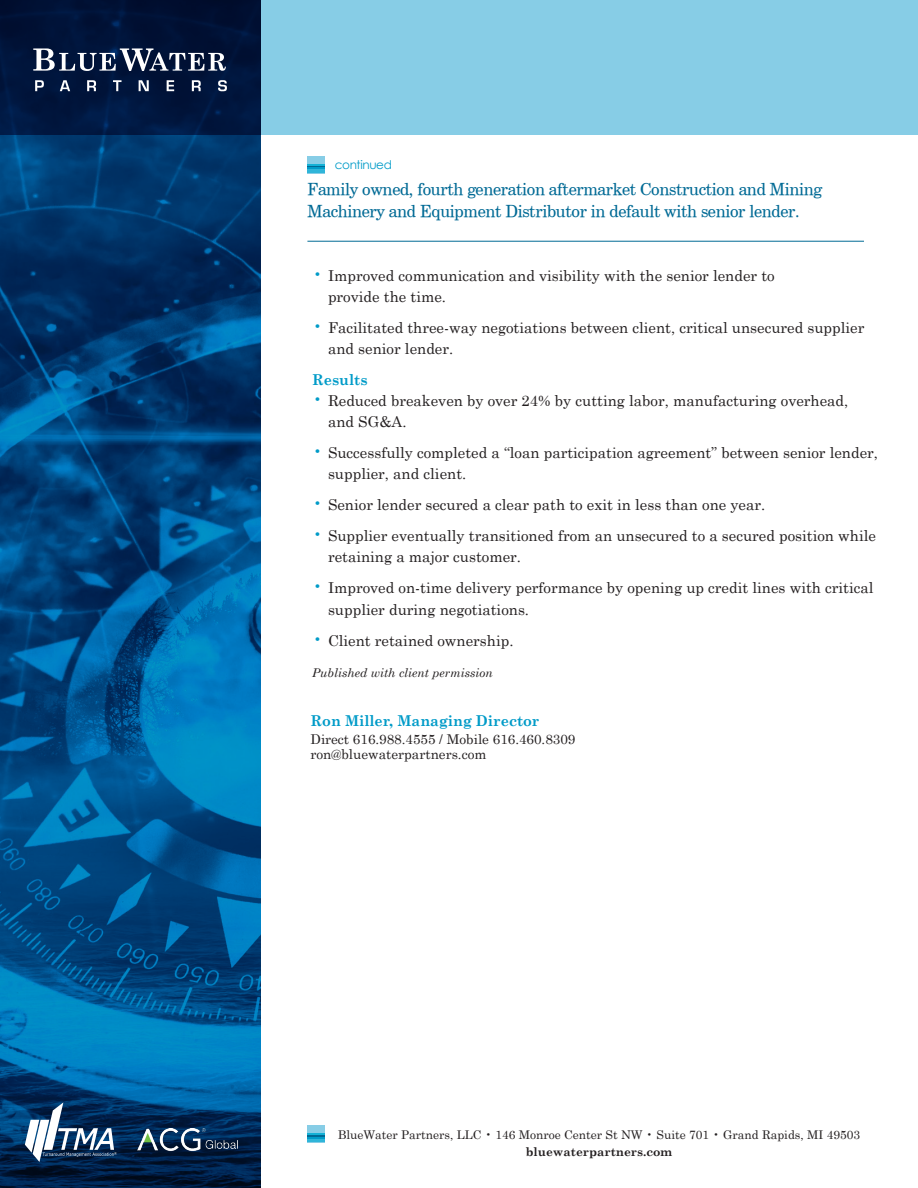
<style>
.page{position:relative;width:918px;height:1188px;background:#fff}
.page>*{position:absolute;margin:0;border:0;box-sizing:border-box;transform-origin:0 0}
.t1{font:16.5px/22.5px "Century Schoolbook BT";letter-spacing:-.02em;color:#006a95}
.t2{font:15px/21px "Century Schoolbook";color:#231f20}
.t3{font:700 15px "Century Schoolbook";color:#009bc8;scale:.96 1}
.t4{font:13.5px "Century Schoolbook";color:#231f20}
.t5{font:12px "Century Schoolbook";color:#231f20}
.t6{font:italic 12px "Century Schoolbook";color:#231f20}
.t7{font:700 12px "Century Schoolbook";color:#231f20}
.t8{font:12px "Century Gothic";letter-spacing:-.03em;color:#009bc8}
.s1{font-size:18px;color:#009bc8}
</style>
<div class="page">
<svg style="left:0;top:135px;width:260px;height:1053px;background:#004c84"></svg>
<div style="left:260px;top:0;width:658px;height:135px;background:#87cde6"></div>
<div style="left:0;top:0;width:260px;height:135px;background:linear-gradient(to bottom,#000f32,#001943)"></div>
<hr style="left:307px;top:241px;width:557px;height:1px;background:#006a95">
<svg style="left:33px;top:48px;width:193px;height:23px"></svg>
<svg style="left:35px;top:80px;width:9px;height:11px"></svg>
<svg style="left:60px;top:80px;width:10px;height:11px"></svg>
<svg style="left:87px;top:80px;width:9px;height:11px"></svg>
<svg style="left:113px;top:80px;width:9px;height:11px"></svg>
<svg style="left:139px;top:80px;width:10px;height:11px"></svg>
<svg style="left:167px;top:80px;width:7px;height:11px"></svg>
<svg style="left:192px;top:80px;width:9px;height:11px"></svg>
<svg style="left:218px;top:80px;width:9px;height:11px"></svg>
<hr style="left:308px;top:1140px;width:17px;height:3px;background:#87cde6">
<hr style="left:308px;top:1138px;width:17px;height:3px;background:#2fb5d9">
<div style="left:308px;top:1126px;width:17px;height:7px;background:#87cde6"></div>
<svg style="left:308px;top:1133px;width:17px;height:5px"></svg>
<svg style="left:308px;top:172px;width:17px;height:2px"></svg>
<hr style="left:308px;top:169px;width:17px;height:3px;background:#2fb5d9">
<div style="left:308px;top:157px;width:17px;height:7px;background:#87cde6"></div>
<svg style="left:308px;top:164px;width:17px;height:5px"></svg>
<svg style="left:25px;top:1102px;width:91px;height:60px"></svg>
<img style="left:137px;top:1129px;width:101px;height:27px">
<p class="t8" style="left:335px;top:157px;width:59px">continued</p>
<p class="t1" style="left:307px;top:178px;width:516px">Family owned, fourth generation aftermarket Construction and Mining<br>Machinery and Equipment Distributor in default with senior lender.</p>
<p class="t2" style="left:328px;top:265px;width:448px;text-indent:-16px"><span class="s1">•</span> Improved communication and visibility with the senior lender to provide the time.</p>
<p class="t2" style="left:328px;top:317px;width:538px;text-indent:-16px"><span class="s1">•</span> Facilitated three-way negotiations between client, critical unsecured supplier and senior lender.</p>
<p class="t3" style="left:312px;top:371px;width:59px">Results</p>
<p class="t2" style="left:328px;top:390px;width:522px;text-indent:-16px"><span class="s1">•</span> Reduced breakeven by over 24% by cutting labor, manufacturing overhead, and SG&amp;A.</p>
<p class="t2" style="left:328px;top:442px;width:552px;text-indent:-16px"><span class="s1">•</span> Successfully completed a “loan participation agreement” between senior lender, supplier, and client.</p>
<p class="t2" style="left:312px;top:494px;width:455px"><span class="s1">•</span> Senior lender secured a clear path to exit in less than one year.</p>
<p class="t2" style="left:328px;top:525px;width:550px;text-indent:-16px"><span class="s1">•</span> Supplier eventually transitioned from an unsecured to a secured position while retaining a major customer.</p>
<p class="t2" style="left:328px;top:577px;width:547px;line-height:21.6px;text-indent:-16px"><span class="s1">•</span> Improved on-time delivery performance by opening up credit lines with critical supplier during negotiations.</p>
<p class="t2" style="left:312px;top:629px;width:203px"><span class="s1">•</span> Client retained ownership.</p>
<p class="t6" style="left:312px;top:665px;width:182px">Published with client permission</p>
<p class="t3" style="left:310px;top:711px;width:240px">Ron Miller, Managing Director</p>
<p class="t4" style="left:310px;top:730px;width:266px">Direct 616.988.4555 / Mobile 616.460.8309</p>
<p class="t4" style="left:310px;top:746px;width:177px">ron@bluewaterpartners.com</p>
<p class="t5" style="left:338px;top:1127px;width:524px">BlueWater Partners, LLC • 146 Monroe Center St NW • Suite 701 • Grand Rapids, MI 49503</p>
<p class="t7" style="left:526px;top:1145px;width:148px">bluewaterpartners.com</p>
</div>
